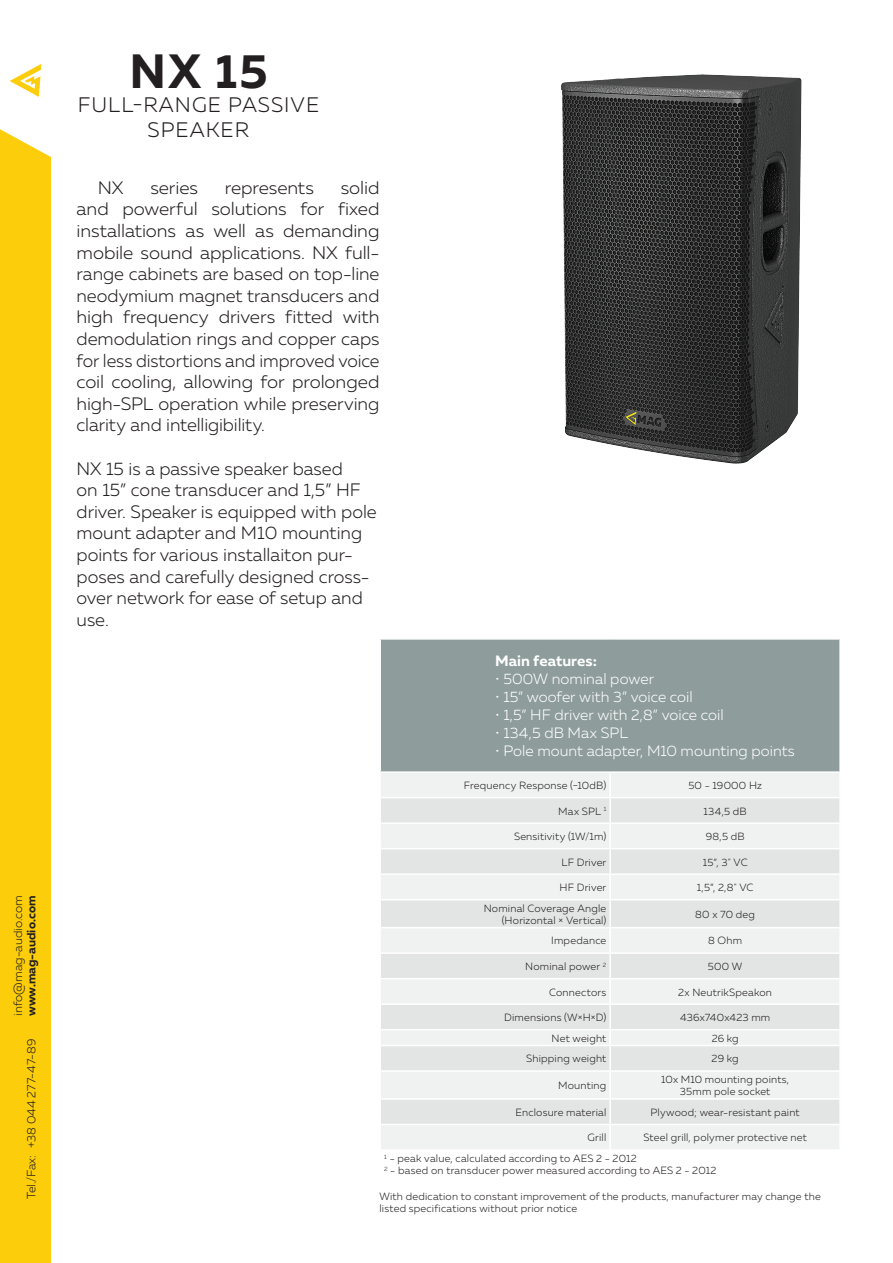
<style>
.page{position:relative;width:893px;height:1263px;background:#fff}
.page>*{position:absolute;margin:0;border:0;box-sizing:border-box;transform-origin:0 0}
.t1{font:700 48px "Muller";color:#231f20}
.t2{font:300 21px/24.6px "Muller";letter-spacing:.05em;color:#231f20;text-align:center}
.Other___Introduction{font:300 18px/21.6px "Muller";color:#231f20;text-align:justify}
.table_head_sub{font:300 15px "Muller";letter-spacing:.005em;color:#fff}
.table_head_sub-2{font:700 15px "Muller";letter-spacing:.005em;color:#fff}
.t3{font:300 12px "Muller";color:#231f20}
.t4{font:700 12px "Muller";color:#231f20}
.table_main{font:300 10.5px/12.1px "Muller";letter-spacing:.02em;color:#231f20}
.Paragraph_Style_1{font:300 10.5px/12.1px "Muller";letter-spacing:.02em;color:#231f20;text-align:right}
</style>
<div class="page">
<div style="left:0;top:129px;width:51px;height:1134px;background:#fccd0a"></div>
<svg style="left:10px;top:64px;width:31px;height:33px"></svg>
<div style="left:380px;top:639px;width:460px;height:133px;background:#8e9c9c"></div>
<div style="left:381px;top:773px;width:458px;height:376px;background:#f0f2f2"></div>
<svg style="left:381px;top:798px;width:458px;height:326px;fill:#e3e5e5"></svg>
<hr style="left:379px;top:797px;width:231px;height:1px;background:#fff">
<hr style="left:379px;top:822px;width:231px;height:2px;background:#fff">
<hr style="left:379px;top:848px;width:231px;height:1px;background:#fff">
<hr style="left:379px;top:873px;width:231px;height:2px;background:#fff">
<hr style="left:379px;top:899px;width:231px;height:1px;background:#fff">
<hr style="left:379px;top:927px;width:231px;height:1px;background:#fff">
<hr style="left:379px;top:952px;width:231px;height:2px;background:#fff">
<hr style="left:609px;top:954px;width:2px;height:24px;background:#fff">
<hr style="left:379px;top:978px;width:231px;height:1px;background:#fff">
<hr style="left:379px;top:1003px;width:231px;height:2px;background:#fff">
<hr style="left:379px;top:1029px;width:231px;height:1px;background:#fff">
<hr style="left:610px;top:1029px;width:231px;height:1px;background:#fff">
<hr style="left:379px;top:1045px;width:231px;height:1px;background:#fff">
<hr style="left:610px;top:1045px;width:231px;height:1px;background:#fff">
<hr style="left:379px;top:1070px;width:231px;height:2px;background:#fff">
<hr style="left:610px;top:1070px;width:231px;height:2px;background:#fff">
<hr style="left:379px;top:1098px;width:231px;height:2px;background:#fff">
<hr style="left:379px;top:1124px;width:231px;height:1px;background:#fff">
<hr style="left:610px;top:1003px;width:231px;height:2px;background:#fff">
<hr style="left:610px;top:1098px;width:231px;height:2px;background:#fff">
<hr style="left:610px;top:1124px;width:231px;height:1px;background:#fff">
<hr style="left:610px;top:927px;width:231px;height:1px;background:#fff">
<hr style="left:610px;top:952px;width:231px;height:2px;background:#fff">
<hr style="left:610px;top:978px;width:231px;height:1px;background:#fff">
<hr style="left:610px;top:873px;width:231px;height:2px;background:#fff">
<hr style="left:609px;top:900px;width:2px;height:27px;background:#fff">
<hr style="left:610px;top:899px;width:231px;height:1px;background:#fff">
<hr style="left:610px;top:797px;width:231px;height:1px;background:#fff">
<hr style="left:610px;top:822px;width:231px;height:2px;background:#fff">
<hr style="left:610px;top:848px;width:231px;height:1px;background:#fff">
<hr style="left:609px;top:773px;width:2px;height:24px;background:#fff">
<hr style="left:609px;top:798px;width:2px;height:24px;background:#fff">
<hr style="left:609px;top:824px;width:2px;height:24px;background:#fff">
<hr style="left:609px;top:849px;width:2px;height:24px;background:#fff">
<hr style="left:609px;top:875px;width:2px;height:24px;background:#fff">
<hr style="left:609px;top:928px;width:2px;height:24px;background:#fff">
<hr style="left:609px;top:979px;width:2px;height:24px;background:#fff">
<hr style="left:609px;top:1005px;width:2px;height:24px;background:#fff">
<svg style="left:609px;top:1030px;width:2px;height:15px"></svg>
<hr style="left:609px;top:1046px;width:2px;height:24px;background:#fff">
<hr style="left:609px;top:1072px;width:2px;height:26px;background:#fff">
<hr style="left:609px;top:1100px;width:2px;height:24px;background:#fff">
<hr style="left:609px;top:1125px;width:2px;height:24px;background:#fff">
<hr style="left:839px;top:640px;width:2px;height:131px;background:#fff">
<hr style="left:379px;top:638px;width:231px;height:2px;background:#fff">
<hr style="left:379px;top:640px;width:2px;height:131px;background:#fff">
<hr style="left:610px;top:638px;width:231px;height:2px;background:#fff">
<hr style="left:379px;top:771px;width:231px;height:2px;background:#fff">
<hr style="left:610px;top:771px;width:231px;height:2px;background:#fff">
<img style="left:561px;top:74px;width:241px;height:390px">
<p class="t3" style="left:11px;top:1015px;width:122px;rotate:-90deg">info@mag-audio.com</p>
<p class="t4" style="left:24px;top:1016px;width:122px;rotate:-90deg">www.mag-audio.com</p>
<p class="t3" style="left:24px;top:1199px;width:162px;rotate:-90deg">Tel./Fax: +38 044 277-47-89</p>
<p class="t1" style="left:129px;top:41px;width:140px">NX 15</p>
<p class="t2" style="left:78px;top:93px;width:243px">FULL-RANGE PASSIVE<br>SPEAKER</p>
<p class="Other___Introduction" style="left:77px;top:176px;width:304px;text-indent:264px">solid and powerful solutions for fixed installations as well as demanding mobile sound applications. NX full&shy;range cabinets are based on top-line neodymium magnet transducers and high frequency drivers fitted with demodulation rings and copper caps for less distortions and improved voice coil cooling, allowing for prolonged high-SPL operation while preserving clarity and intelligibility.</p>
<p class="Other___Introduction" style="left:77px;top:457px;width:302px;text-align:left">NX 15 is a passive speaker based<br>on 15” cone transducer and 1,5” HF driver. Speaker is equipped with pole mount adapter and M10 mounting points for various installaiton pur&shy;poses and carefully designed cross&shy;over network for ease of setup and use.</p>
<p class="Other___Introduction" style="left:98px;top:176px;width:27px">NX</p>
<p class="Other___Introduction" style="left:150px;top:176px;width:49px">series</p>
<p class="Other___Introduction" style="left:225px;top:176px;width:91px">represents</p>
<p class="table_head_sub-2" style="left:495px;top:652px;width:103px">Main features:</p>
<p class="table_head_sub" style="left:495px;top:670px;width:160px">• 500W nominal power</p>
<p class="table_head_sub" style="left:495px;top:688px;width:199px">• 15” woofer with 3” voice coil</p>
<p class="table_head_sub" style="left:495px;top:706px;width:230px">• 1,5” HF driver with 2,8” voice coil</p>
<p class="table_head_sub" style="left:495px;top:724px;width:134px">• 134,5 dB Max SPL</p>
<p class="table_head_sub" style="left:495px;top:742px;width:301px">• Pole mount adapter, M10 mounting points</p>
<p class="Paragraph_Style_1" style="left:464px;top:779px;width:144px">Frequency Response (−10dB)</p>
<p class="table_main" style="left:688px;top:779px;width:75px">50 - 19000 Hz</p>
<p class="Paragraph_Style_1" style="left:558px;top:805px;width:50px">Max SPL <sup>1</sup></p>
<p class="table_main" style="left:703px;top:805px;width:45px">134,5 dB</p>
<p class="Paragraph_Style_1" style="left:514px;top:830px;width:94px">Sensitivity (1W/1m)</p>
<p class="table_main" style="left:706px;top:830px;width:40px">98,5 dB</p>
<p class="Paragraph_Style_1" style="left:561px;top:856px;width:46px">LF Driver</p>
<p class="table_main" style="left:703px;top:856px;width:46px">15”, 3" VC</p>
<p class="Paragraph_Style_1" style="left:559px;top:881px;width:48px">HF Driver</p>
<p class="table_main" style="left:697px;top:881px;width:58px">1,5”, 2,8" VC</p>
<p class="Paragraph_Style_1" style="left:484px;top:902px;width:124px">Nominal Coverage Angle (Horizontal × Vertical)</p>
<p class="table_main" style="left:695px;top:908px;width:61px">80 x 70 deg</p>
<p class="Paragraph_Style_1" style="left:551px;top:935px;width:57px">Impedance</p>
<p class="table_main" style="left:708px;top:935px;width:36px">8 Ohm</p>
<p class="Paragraph_Style_1" style="left:525px;top:960px;width:83px">Nominal power <sup>2</sup></p>
<p class="table_main" style="left:708px;top:960px;width:36px">500 W</p>
<p class="Paragraph_Style_1" style="left:549px;top:986px;width:59px">Connectors</p>
<p class="table_main" style="left:678px;top:986px;width:95px">2x NeutrikSpeakon</p>
<p class="Paragraph_Style_1" style="left:504px;top:1011px;width:104px">Dimensions (W×H×D)</p>
<p class="table_main" style="left:680px;top:1011px;width:92px">436x740x423 mm</p>
<p class="Paragraph_Style_1" style="left:552px;top:1032px;width:56px">Net weight</p>
<p class="table_main" style="left:712px;top:1032px;width:28px">26 kg</p>
<p class="Paragraph_Style_1" style="left:526px;top:1052px;width:82px">Shipping weight</p>
<p class="table_main" style="left:712px;top:1052px;width:29px">29 kg</p>
<p class="Paragraph_Style_1" style="left:558px;top:1079px;width:50px">Mounting</p>
<p class="table_main" style="left:661px;top:1073px;width:130px">10x M10 mounting points,</p>
<p class="table_main" style="left:680px;top:1085px;width:92px">35mm pole socket</p>
<p class="Paragraph_Style_1" style="left:516px;top:1106px;width:92px">Enclosure material</p>
<p class="table_main" style="left:651px;top:1106px;width:151px">Plywood; wear-resistant paint</p>
<p class="Paragraph_Style_1" style="left:587px;top:1131px;width:20px">Grill</p>
<p class="table_main" style="left:643px;top:1131px;width:165px">Steel grill, polymer protective net</p>
<p class="table_main" style="left:384px;top:1152px;width:254px"><sup>1</sup> - peak value, calculated according to AES 2 - 2012</p>
<p class="table_main" style="left:384px;top:1164px;width:334px"><sup>2</sup> - based on transducer power measured according to AES 2 - 2012</p>
<p class="table_main" style="left:379px;top:1190px;width:443px">With dedication to constant improvement of the products, manufacturer may change the listed specifications without prior notice</p>
</div>
